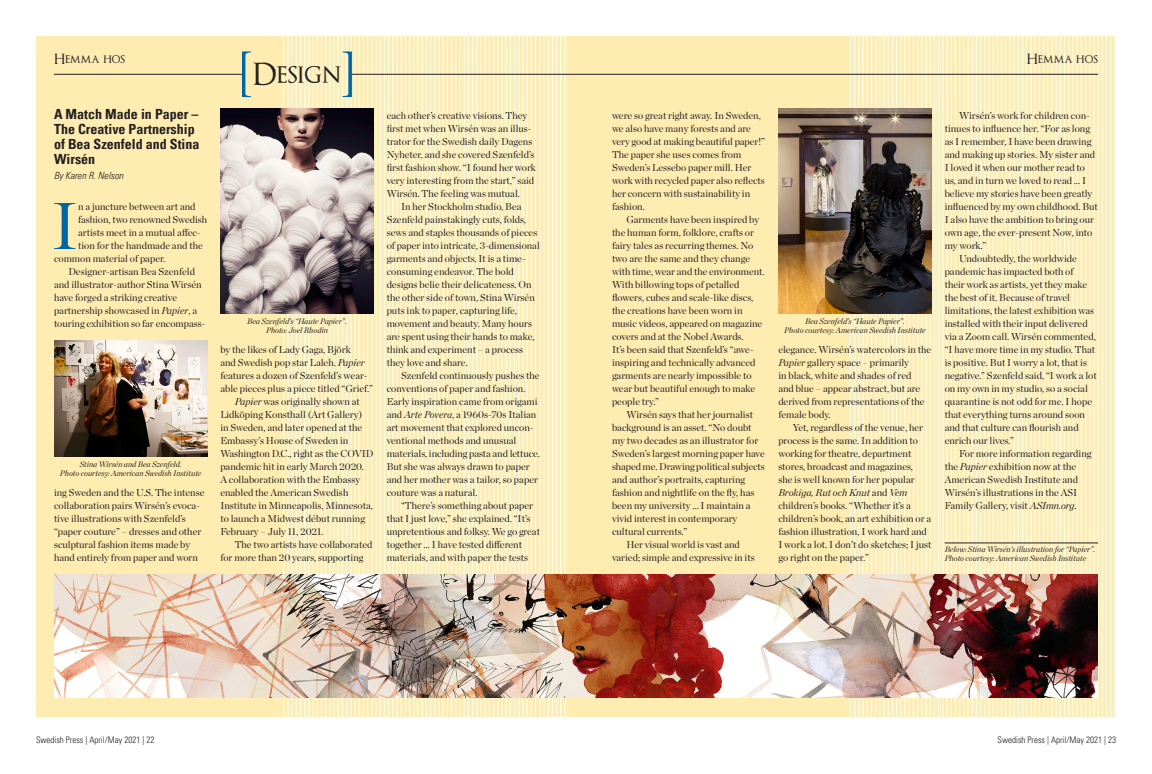
<style>
.page{position:relative;width:1152px;height:774px;background:#fff}
.page>*{position:absolute;margin:0;border:0;box-sizing:border-box;transform-origin:0 0}
.t1{font:66px "Chronicle Display";color:#0065a4}
.t2{font:64.5px "Optimus Princeps";color:#0065a4;scale:.88 1}
.t3{font:30px "Optimus Princeps";color:#231f20}
.t4{font:700 condensed 14px/15px "Univers LT Pro";color:#231f20}
.t5{font:14px "Optimus Princeps";color:#231f20}
.t6{font:10px/13px "Chronicle Display";color:#231f20}
.t7{font:italic 300 condensed 10px "Univers LT Pro";color:#231f20}
.t8{font:300 condensed 9px "Univers LT Pro";color:#231f20}
.t9{font:italic 8px "Chronicle Display";color:#231f20}
.s1{font-style:italic}
</style>
<div class="page">
<img style="left:36px;top:36px;width:1080px;height:681px">
<hr style="left:54px;top:74px;width:189px;height:1px;background:#231f20">
<hr style="left:352px;top:74px;width:746px;height:1px;background:#231f20">
<img style="left:54px;top:574px;width:1044px;height:124px">
<img style="left:220px;top:109px;width:154px;height:205px">
<img style="left:778px;top:109px;width:154px;height:205px">
<img style="left:54px;top:340px;width:153px;height:117px">
<hr style="left:945px;top:543px;width:153px;height:1px;background:#231f20">
<p class="t5" style="left:54px;top:52px;width:73px">Hemma hos</p>
<p class="t4" style="left:54px;top:106px;width:146px">A Match Made in Paper –</p>
<p class="t4" style="left:54px;top:121px;width:147px">The Creative Partnership of Bea Szenfeld and Stina<br>Wirsén</p>
<p class="t7" style="left:54px;top:169px;width:71px">By Karen R. Nelson</p>
<p class="t1" style="left:51px;top:175px;width:28px">I</p>
<p class="t6" style="left:78px;top:199px;width:130px">n a juncture between art and fashion, two renowned Swedish</p>
<p class="t6" style="left:78px;top:225px;width:124px">artists meet in a mutual affec-</p>
<p class="t6" style="left:78px;top:238px;width:126px">tion for the handmade and the</p>
<p class="t6" style="left:54px;top:251px;width:113px">common material of paper.</p>
<p class="t6" style="left:54px;top:264px;width:149px;text-indent:14px">Designer-artisan Bea Szenfeld and illustrator-author Stina Wirsén</p>
<p class="t6" style="left:54px;top:290px;width:153px">have forged a striking creative partnership showcased in <span class="s1">Papier</span>, a touring exhibition so far encompass-</p>
<p class="t9" style="left:80px;top:458px;width:103px">Stina Wirsén and Bea Szenfeld.</p>
<p class="t9" style="left:60px;top:467px;width:143px">Photo courtesy: American Swedish Institute</p>
<p class="t6" style="left:54px;top:485px;width:152px">ing Sweden and the U.S. The intense collaboration pairs Wirsén’s evoca&shy;tive illustrations with Szenfeld’s “paper couture” – dresses and other sculptural fashion items made by hand entirely from paper and worn</p>
<p class="t2" style="left:241px;top:42px;width:15px">[</p>
<p class="t2" style="left:341px;top:42px;width:15px">]</p>
<p class="t5" style="left:1027px;top:52px;width:73px">Hemma hos</p>
<p class="t3" style="left:253px;top:59px;width:90px">Design</p>
<p class="t9" style="left:247px;top:315px;width:101px">Bea Szenfeld’s “Haute Papier”.</p>
<p class="t9" style="left:266px;top:324px;width:63px">Photo: Joel Rhodin</p>
<p class="t6" style="left:220px;top:342px;width:132px">by the likes of Lady Gaga, Björk</p>
<p class="t6" style="left:220px;top:355px;width:154px">and Swedish pop star Laleh. <span class="s1">Papier </span>features a dozen of Szenfeld’s wear&shy;able pieces plus a piece titled “Grief.”</p>
<p class="t6" style="left:235px;top:394px;width:127px"><span class="s1">Papier</span> was originally shown at</p>
<p class="t6" style="left:220px;top:407px;width:144px">Lidköping Konsthall (Art Gallery)</p>
<p class="t6" style="left:220px;top:420px;width:143px">in Sweden, and later opened at the</p>
<p class="t6" style="left:220px;top:433px;width:155px">Embassy’s House of Sweden in<br>Washington D.C., right as the COVID</p>
<p class="t6" style="left:220px;top:459px;width:154px">pandemic hit in early March 2020.<br>A collaboration with the Embassy enabled the American Swedish<br>Institute in Minneapolis, Minnesota, to launch a Midwest début running<br>February – July 11, 2021.</p>
<p class="t6" style="left:220px;top:537px;width:154px;text-indent:14px">The two artists have collaborated for more than 20 years, supporting</p>
<p class="t6" style="left:387px;top:108px;width:151px">each other’s creative visions. They first met when Wirsén was an illus&shy;trator for the Swedish daily Dagens Nyheter, and she covered Szenfeld’s first fashion show. “I found her work very interesting from the start,” said Wirsén. The feeling was mutual.</p>
<p class="t6" style="left:387px;top:199px;width:155px;text-indent:14px">In her Stockholm studio, Bea Szenfeld painstakingly cuts, folds, sews and staples thousands of pieces of paper into intricate, 3-dimensional</p>
<p class="t6" style="left:387px;top:251px;width:150px">garments and objects. It is a time&shy;consuming endeavor. The bold designs belie their delicateness. On the other side of town, Stina Wirsén puts ink to paper, capturing life, movement and beauty. Many hours are spent using their hands to make, think and experiment – a process they love and share.</p>
<p class="t6" style="left:387px;top:368px;width:155px;text-indent:14px">Szenfeld continuously pushes the conventions of paper and fashion.<br>Early inspiration came from origami and <span class="s1">Arte Povera</span>, a 1960s-70s Italian art movement that explored uncon&shy;ventional methods and unusual</p>
<p class="t6" style="left:387px;top:446px;width:155px">materials, including pasta and lettuce.</p>
<p class="t6" style="left:387px;top:459px;width:153px">But she was always drawn to paper and her mother was a tailor, so paper couture was a natural.</p>
<p class="t6" style="left:387px;top:498px;width:155px;text-indent:14px">“There’s something about paper that I just love,” she explained. “It’s unpretentious and folksy. We go great</p>
<p class="t6" style="left:387px;top:537px;width:143px">together … I have tested different materials, and with paper the tests</p>
<p class="t6" style="left:612px;top:108px;width:150px">were so great right away. In Sweden,</p>
<p class="t6" style="left:612px;top:121px;width:140px">we also have many forests and are</p>
<p class="t6" style="left:612px;top:134px;width:155px">very good at making beautiful paper!”</p>
<p class="t6" style="left:612px;top:147px;width:131px">The paper she uses comes from</p>
<p class="t6" style="left:612px;top:160px;width:154px">Sweden’s Lessebo paper mill. Her work with recycled paper also reflects</p>
<p class="t6" style="left:612px;top:186px;width:140px">her concern with sustainability in fashion.</p>
<p class="t6" style="left:612px;top:212px;width:154px;text-indent:14px">Garments have been inspired by the human form, folklore, crafts or fairy tales as recurring themes. No two are the same and they change with time, wear and the environment.</p>
<p class="t6" style="left:612px;top:277px;width:129px">With billowing tops of petalled</p>
<p class="t6" style="left:612px;top:290px;width:152px">flowers, cubes and scale-like discs, the creations have been worn in music videos, appeared on magazine covers and at the Nobel Awards.<br>It’s been said that Szenfeld’s “awe&shy;inspiring and technically advanced garments are nearly impossible to wear but beautiful enough to make people try.”</p>
<p class="t6" style="left:612px;top:407px;width:148px;text-indent:14px">Wirsén says that her journalist background is an asset. “No doubt my two decades as an illustrator for</p>
<p class="t6" style="left:612px;top:446px;width:154px">Sweden’s largest morning paper have</p>
<p class="t6" style="left:612px;top:459px;width:154px">shaped me. Drawing political subjects</p>
<p class="t6" style="left:612px;top:472px;width:144px">and author’s portraits, capturing fashion and nightlife on the fly, has been my university … I maintain a vivid interest in contemporary</p>
<p class="t6" style="left:612px;top:524px;width:77px">cultural currents.”</p>
<p class="t6" style="left:612px;top:537px;width:144px;text-align:center">Her visual world is vast and varied; simple and expressive in its</p>
<p class="t9" style="left:805px;top:314px;width:101px">Bea Szenfeld’s “Haute Papier”.</p>
<p class="t9" style="left:784px;top:323px;width:143px">Photo courtesy: American Swedish Institute</p>
<p class="t6" style="left:778px;top:342px;width:155px">elegance. Wirsén’s watercolors in the<br><span class="s1">Papier</span> gallery space – primarily</p>
<p class="t6" style="left:778px;top:368px;width:148px">in black, white and shades of red and blue – appear abstract, but are derived from representations of the female body.</p>
<p class="t6" style="left:778px;top:420px;width:155px;text-indent:14px">Yet, regardless of the venue, her process is the same. In addition to working for theatre, department stores, broadcast and magazines,<br>she is well known for her popular <span class="s1">Brokiga, Rut och Knut</span> and <span class="s1">Vem </span>children’s books. “Whether it’s a children’s book, an art exhibition or a fashion illustration, I work hard and I work a lot. I don’t do sketches; I just go right on the paper.”</p>
<p class="t6" style="left:945px;top:108px;width:155px;text-indent:14px">Wirsén’s work for children con&shy;tinues to influence her. “For as long as I remember, I have been drawing and making up stories. My sister and<br>I loved it when our mother read to us, and in turn we loved to read … I believe my stories have been greatly influenced by my own childhood. But<br>I also have the ambition to bring our own age, the ever-present Now, into my work.”</p>
<p class="t6" style="left:945px;top:251px;width:154px;text-indent:14px">Undoubtedly, the worldwide pandemic has impacted both of<br>their work as artists, yet they make the best of it. Because of travel limitations, the latest exhibition was installed with their input delivered via a Zoom call. Wirsén commented, “I have more time in my studio. That is positive. But I worry a lot, that is negative.” Szenfeld said, “I work a lot on my own in my studio, so a social quarantine is not odd for me. I hope that everything turns around soon and that culture can flourish and enrich our lives.”</p>
<p class="t6" style="left:959px;top:446px;width:134px">For more information regarding</p>
<p class="t6" style="left:945px;top:459px;width:135px">the <span class="s1">Papier</span> exhibition now at the American Swedish Institute and Wirsén’s illustrations in the ASI Family Gallery, visit <span class="s1">ASImn.org</span>.</p>
<p class="t9" style="left:945px;top:543px;width:152px">Below: Stina Wirsén’s illustration for “Papier”.</p>
<p class="t9" style="left:945px;top:552px;width:143px">Photo courtesy: American Swedish Institute</p>
<p class="t8" style="left:36px;top:734px;width:120px">Swedish Press | April/May 2021 | 22</p>
<p class="t8" style="left:998px;top:734px;width:120px">Swedish Press | April/May 2021 | 23</p>
</div>
